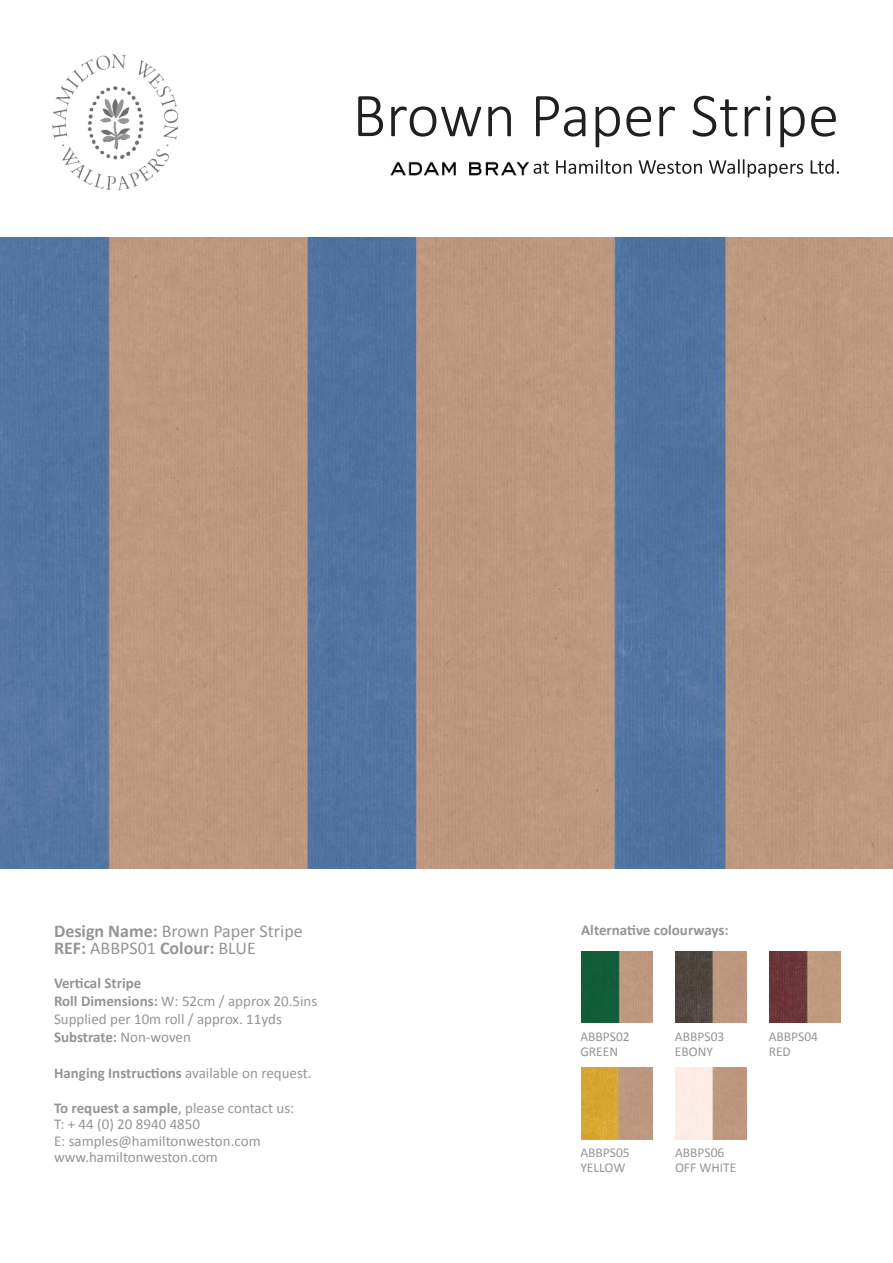
<style>
.page{position:relative;width:893px;height:1263px;background:#fff}
.page>*{position:absolute;margin:0;border:0;box-sizing:border-box;transform-origin:0 0}
.t1{font:300 63px "Calibri";color:#221f1f}
.t2{font:18px/16.5px "Calibri";color:#939597}
.t3{font:15px/18px "Calibri";color:#939597}
.t4{font:700 15px "Calibri";color:#939597}
.t5{font:13.5px/15px "Calibri";color:#939597}
.s1{font-weight:700}
.s2{font-weight:400}
</style>
<div class="page">
<img style="left:52px;top:55px;width:126px;height:136px">
<img style="left:581px;top:951px;width:72px;height:72px">
<img style="left:581px;top:1068px;width:72px;height:71px">
<img style="left:676px;top:951px;width:71px;height:72px">
<img style="left:676px;top:1068px;width:71px;height:71px">
<img style="left:769px;top:951px;width:72px;height:72px">
<img style="left:0;top:237px;width:893px;height:631px">
<img style="left:390px;top:161px;width:140px;height:15px">
<svg style="left:534px;top:159px;width:305px;height:18px"></svg>
<h1 class="t1" style="left:352px;top:96px;width:488px">Brown Paper Stripe</h1>
<p class="t2" style="left:54px;top:924px;width:250px"><span class="s1">Design Name:</span> Brown Paper Stripe<br><span class="s1">REF:</span> ABBPS01 <span class="s1">Colour:</span> BLUE</p>
<p class="t3" style="left:54px;top:975px;width:265px"><span class="s1">Vertical Stripe<br>Roll Dimensions:</span> W: 52cm / approx 20.5ins<br>Supplied per 10m roll / approx. 11yds<br><span class="s1">Substrate:</span> Non-woven</p>
<p class="t4" style="left:54px;top:1063px;width:259px">Hanging Instructions <span class="s2">available on request.</span></p>
<p class="t3" style="left:54px;top:1100px;width:242px;line-height:16.5px"><span class="s1">To request a sample</span>, please contact us:<br>T: + 44 (0) 20 8940 4850<br>E: samples@hamiltonweston.com www.hamiltonweston.com</p>
<p class="t4" style="left:581px;top:919px;width:149px">Alternative colourways:</p>
<p class="t5" style="left:580px;top:1030px;width:51px">ABBPS02<br>GREEN</p>
<p class="t5" style="left:675px;top:1030px;width:51px">ABBPS03<br>EBONY</p>
<p class="t5" style="left:769px;top:1030px;width:51px">ABBPS04<br>RED</p>
<p class="t5" style="left:580px;top:1146px;width:51px">ABBPS05<br>YELLOW</p>
<p class="t5" style="left:675px;top:1146px;width:63px">ABBPS06<br>OFF WHITE</p>
</div>
